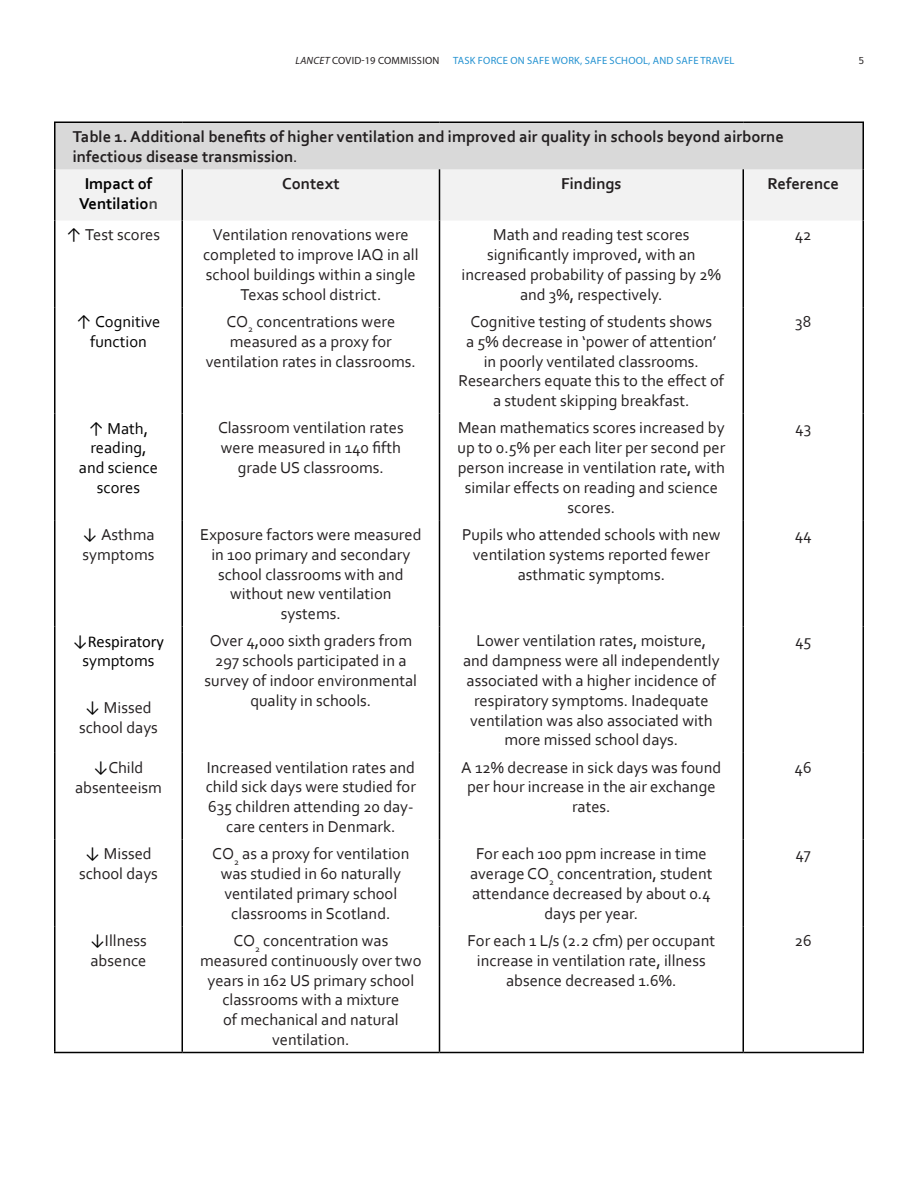
<style>
.page{position:relative;width:918px;height:1188px;background:#fff}
.page>*{position:absolute;margin:0;border:0;box-sizing:border-box;transform-origin:0 0}
.Heading_3{font:16.5px/19.8px "Corbel";color:#231f20;text-align:center}
.Heading_3-2{font:700 16.5px/19.8px "Corbel";color:#231f20}
.Heading_3-3{font:16.5px/19.8px "Corbel";color:#000;text-align:center}
.Heading_3-4{font:16.5px/19.8px "Calibri";color:#000;text-align:center}
.Heading_3-5{font:700 16.5px/19.8px "Corbel";color:#000;text-align:center}
.t1{font:10.5px "Myriad Pro";letter-spacing:.02em;color:#2492d1}
.t2{font:10.5px "Myriad Pro";letter-spacing:.02em;color:#231f20}
.t3{font:10.5px "Fira Sans";color:#231f20}
.s1{font-style:italic}
.s2{font-weight:400}
.s3{color:#434343}
.s4{font-family:"Calibri";color:#000}
.s5{font-family:"Calibri"}
.s6{font-family:"Corbel"}
</style>
<div class="page">
<div style="left:55px;top:122px;width:808px;height:47px;background:#d9d9d9"></div>
<div style="left:56px;top:169px;width:806px;height:52px;background:#f2f2f2"></div>
<hr style="left:54px;top:122px;width:128px;height:1px;background:#000">
<hr style="left:182px;top:122px;width:258px;height:1px;background:#000">
<hr style="left:440px;top:122px;width:303px;height:1px;background:#000">
<hr style="left:743px;top:122px;width:121px;height:1px;background:#000">
<hr style="left:54px;top:123px;width:2px;height:46px;background:#000">
<hr style="left:54px;top:169px;width:2px;height:52px;background:#000">
<hr style="left:54px;top:221px;width:2px;height:86px;background:#000">
<hr style="left:54px;top:307px;width:2px;height:107px;background:#000">
<hr style="left:54px;top:414px;width:2px;height:106px;background:#000">
<hr style="left:54px;top:520px;width:2px;height:107px;background:#000">
<hr style="left:54px;top:627px;width:2px;height:126px;background:#000">
<hr style="left:54px;top:753px;width:2px;height:87px;background:#000">
<hr style="left:54px;top:840px;width:2px;height:86px;background:#000">
<hr style="left:54px;top:926px;width:2px;height:126px;background:#000">
<hr style="left:54px;top:1052px;width:128px;height:1px;background:#000">
<hr style="left:182px;top:1052px;width:258px;height:1px;background:#000">
<hr style="left:440px;top:1052px;width:303px;height:1px;background:#000">
<hr style="left:743px;top:1052px;width:121px;height:1px;background:#000">
<hr style="left:862px;top:123px;width:2px;height:46px;background:#000">
<hr style="left:182px;top:169px;width:1px;height:52px;background:#000">
<hr style="left:439px;top:169px;width:1px;height:52px;background:#000">
<hr style="left:742px;top:169px;width:2px;height:52px;background:#000">
<hr style="left:862px;top:169px;width:2px;height:52px;background:#000">
<hr style="left:182px;top:221px;width:1px;height:86px;background:#000">
<hr style="left:439px;top:221px;width:1px;height:86px;background:#000">
<hr style="left:742px;top:221px;width:2px;height:86px;background:#000">
<hr style="left:862px;top:221px;width:2px;height:86px;background:#000">
<hr style="left:182px;top:307px;width:1px;height:107px;background:#000">
<hr style="left:439px;top:307px;width:1px;height:107px;background:#000">
<hr style="left:742px;top:307px;width:2px;height:107px;background:#000">
<hr style="left:862px;top:307px;width:2px;height:107px;background:#000">
<hr style="left:182px;top:414px;width:1px;height:106px;background:#000">
<hr style="left:439px;top:414px;width:1px;height:106px;background:#000">
<hr style="left:742px;top:414px;width:2px;height:106px;background:#000">
<hr style="left:862px;top:414px;width:2px;height:106px;background:#000">
<hr style="left:182px;top:520px;width:1px;height:107px;background:#000">
<hr style="left:439px;top:520px;width:1px;height:107px;background:#000">
<hr style="left:742px;top:520px;width:2px;height:107px;background:#000">
<hr style="left:862px;top:520px;width:2px;height:107px;background:#000">
<hr style="left:182px;top:627px;width:1px;height:126px;background:#000">
<hr style="left:439px;top:627px;width:1px;height:126px;background:#000">
<hr style="left:742px;top:627px;width:2px;height:126px;background:#000">
<hr style="left:862px;top:627px;width:2px;height:126px;background:#000">
<hr style="left:182px;top:753px;width:1px;height:87px;background:#000">
<hr style="left:439px;top:753px;width:1px;height:87px;background:#000">
<hr style="left:742px;top:753px;width:2px;height:87px;background:#000">
<hr style="left:862px;top:753px;width:2px;height:87px;background:#000">
<hr style="left:182px;top:840px;width:1px;height:86px;background:#000">
<hr style="left:439px;top:840px;width:1px;height:86px;background:#000">
<hr style="left:742px;top:840px;width:2px;height:86px;background:#000">
<hr style="left:862px;top:840px;width:2px;height:86px;background:#000">
<hr style="left:182px;top:926px;width:1px;height:126px;background:#000">
<hr style="left:439px;top:926px;width:1px;height:126px;background:#000">
<hr style="left:742px;top:926px;width:2px;height:126px;background:#000">
<hr style="left:862px;top:926px;width:2px;height:126px;background:#000">
<p class="t2" style="left:296px;top:54px;width:145px"><span class="s1">LANCET</span> COVID-19 COMMISSION</p>
<p class="t1" style="left:453px;top:54px;width:283px">TASK FORCE ON SAFE WORK, SAFE SCHOOL, AND SAFE TRAVEL</p>
<p class="t3" style="left:859px;top:52px;width:7px">5</p>
<p class="Heading_3-2" style="left:73px;top:126px;width:713px">Table 1. Additional benefits of higher ventilation and improved air quality in schools beyond airborne infectious disease transmission<span class="s2">.</span></p>
<p class="Heading_3-5" style="left:79px;top:173px;width:80px">Impact of<br>Ventilatio<span class="s3">n</span></p>
<p class="Heading_3-2" style="left:282px;top:173px;width:59px">Context</p>
<p class="Heading_3-2" style="left:561px;top:173px;width:62px">Findings</p>
<p class="Heading_3-2" style="left:768px;top:173px;width:73px">Reference</p>
<p class="Heading_3" style="left:66px;top:225px;width:95px"><span class="s4">↑</span> Test scores</p>
<p class="Heading_3" style="left:203px;top:225px;width:217px">Ventilation renovations were completed to improve IAQ in all school buildings within a single<br>Texas school district.</p>
<p class="Heading_3" style="left:462px;top:225px;width:261px">Math and reading test scores significantly improved, with an increased probability of passing by 2% and 3%, respectively.</p>
<p class="Heading_3" style="left:795px;top:225px;width:18px">42</p>
<p class="Heading_3-3" style="left:77px;top:311px;width:85px"><span class="s5">↑</span> Cognitive function</p>
<p class="Heading_3" style="left:206px;top:311px;width:211px">CO<sub>2</sub> concentrations were measured as a proxy for ventilation rates in classrooms.</p>
<p class="Heading_3" style="left:459px;top:311px;width:267px">Cognitive testing of students shows<br>a 5% decrease in ‘power of attention’ in poorly ventilated classrooms.<br>Researchers equate this to the effect of a student skipping breakfast.</p>
<p class="Heading_3" style="left:795px;top:311px;width:17px">38</p>
<p class="Heading_3-3" style="left:79px;top:418px;width:81px"><span class="s5">↑</span> Math, reading, and science scores</p>
<p class="Heading_3" style="left:218px;top:418px;width:187px">Classroom ventilation rates were measured in 140 fifth grade US classrooms.</p>
<p class="Heading_3" style="left:458px;top:418px;width:269px">Mean mathematics scores increased by up to 0.5% per each liter per second per person increase in ventilation rate, with similar effects on reading and science scores.</p>
<p class="Heading_3" style="left:795px;top:418px;width:18px">43</p>
<p class="Heading_3" style="left:82px;top:524px;width:74px;text-align:left"><span class="s4">↓</span> Asthma symptoms</p>
<p class="Heading_3" style="left:200px;top:524px;width:223px">Exposure factors were measured in 100 primary and secondary school classrooms with and without new ventilation systems.</p>
<p class="Heading_3" style="left:462px;top:524px;width:260px">Pupils who attended schools with new ventilation systems reported fewer asthmatic symptoms.</p>
<p class="Heading_3" style="left:795px;top:524px;width:19px">44</p>
<p class="Heading_3-4" style="left:73px;top:631px;width:93px">↓Respiratory <span class="s6">symptoms</span></p>
<p class="Heading_3" style="left:79px;top:697px;width:80px"><span class="s4">↓</span> Missed school days</p>
<p class="Heading_3" style="left:205px;top:631px;width:214px">Over 4,000 sixth graders from<br>297 schools participated in a survey of indoor environmental quality in schools.</p>
<p class="Heading_3" style="left:463px;top:631px;width:258px">Lower ventilation rates, moisture, and dampness were all independently associated with a higher incidence of respiratory symptoms. Inadequate ventilation was also associated with more missed school days.</p>
<p class="Heading_3" style="left:795px;top:631px;width:18px">45</p>
<p class="Heading_3" style="left:75px;top:757px;width:88px"><span class="s4">↓</span>Child absenteeism</p>
<p class="Heading_3" style="left:206px;top:757px;width:212px">Increased ventilation rates and child sick days were studied for<br>635 children attending 20 day&shy;care centers in Denmark.</p>
<p class="Heading_3" style="left:461px;top:757px;width:262px">A 12% decrease in sick days was found per hour increase in the air exchange rates.</p>
<p class="Heading_3" style="left:795px;top:757px;width:19px">46</p>
<p class="Heading_3" style="left:79px;top:844px;width:80px"><span class="s4">↓</span> Missed school days</p>
<p class="Heading_3" style="left:212px;top:844px;width:199px">CO<sub>2</sub> as a proxy for ventilation was studied in 60 naturally ventilated primary school classrooms in Scotland.</p>
<p class="Heading_3" style="left:470px;top:844px;width:244px">For each 100 ppm increase in time average CO<sub>2</sub> concentration, student attendance decreased by about 0.4 days per year.</p>
<p class="Heading_3" style="left:795px;top:844px;width:17px">47</p>
<p class="Heading_3" style="left:90px;top:930px;width:58px;text-align:left"><span class="s4">↓</span>Illness absence</p>
<p class="Heading_3" style="left:200px;top:930px;width:223px">CO<sub>2</sub> concentration was measured continuously over two years in 162 US primary school classrooms with a mixture<br>of mechanical and natural ventilation.</p>
<p class="Heading_3" style="left:468px;top:930px;width:249px">For each 1 L/s (2.2 cfm) per occupant increase in ventilation rate, illness absence decreased 1.6%.</p>
<p class="Heading_3" style="left:795px;top:930px;width:19px">26</p>
</div>
